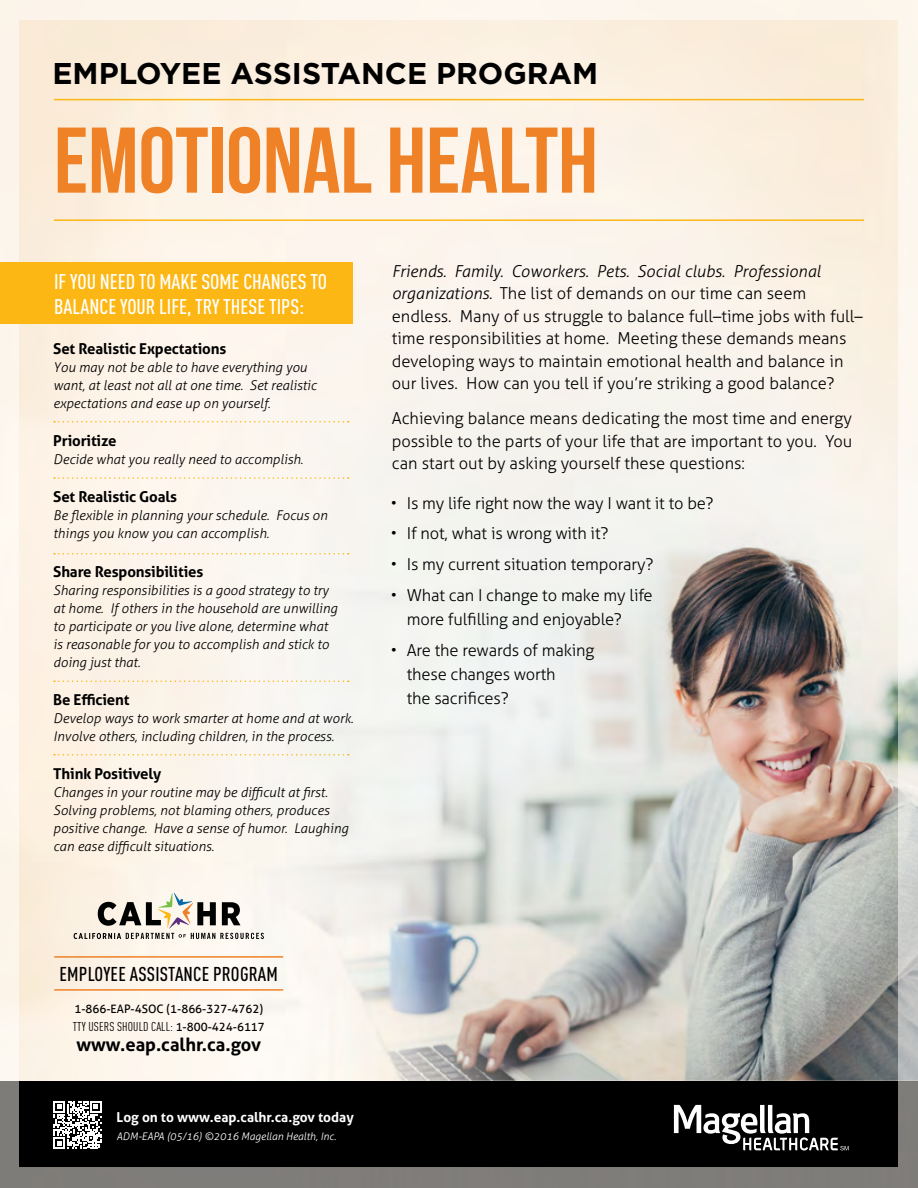
<style>
.page{position:relative;width:918px;height:1188px;background:#fff}
.page>*{position:absolute;margin:0;border:0;box-sizing:border-box;transform-origin:0 0}
.Subhead{font:93px "Bebas Neue";color:#ef8127}
.t1{font:700 30px "Gotham";color:#000}
.t2{font:500 condensed 21px/25.2px "DIN Pro";color:#fff}
.Subhead-2{font:500 condensed 19.8px "DIN Pro";letter-spacing:.01em;color:#000}
.Subhead-3{font:700 18.3px "Aller";color:#000}
.Subhead-4{font:300 16.5px/22.5px "Aller";color:#000}
.Subhead-5{font:700 15px "Aller";letter-spacing:-.01em;color:#000}
.t3{font:700 13.65px "Aller";color:#fff}
.Subhead-6{font:italic 300 13.5px/18px "Aller";color:#000}
.Subhead-7{font:condensed 12.6px "DIN Pro";letter-spacing:.01em;color:#000}
.Subhead-8{font:11.55px "Aller";color:#000}
.t4{font:italic 300 10.5px "Aller";color:#fff}
.s1{font-style:italic}
.s2{font-size:12px}
.s3{font-family:"Aller";font-stretch:normal;font-size:11.55px}
</style>
<div class="page">
<img style="left:0;top:0;width:918px;height:1081px">
<img style="left:19px;top:21px;width:878px;height:1060px">
<hr style="left:54px;top:99px;width:810px;height:1px;background:#fdb714">
<hr style="left:54px;top:219px;width:810px;height:2px;background:#fdb714">
<div style="left:0;top:262px;width:352px;height:62px;background:#fdb714"></div>
<svg style="left:54px;top:477px;width:295px;height:2px"></svg>
<svg style="left:54px;top:421px;width:295px;height:2px"></svg>
<svg style="left:54px;top:754px;width:295px;height:2px"></svg>
<svg style="left:54px;top:553px;width:295px;height:2px"></svg>
<svg style="left:54px;top:681px;width:295px;height:1px"></svg>
<svg style="left:0;top:1081px;width:918px;height:107px;fill:#000"></svg>
<svg style="left:674px;top:1105px;width:175px;height:45px"></svg>
<svg style="left:54px;top:1101px;width:48px;height:48px"></svg>
<svg style="left:74px;top:893px;width:190px;height:46px"></svg>
<hr style="left:54px;top:956px;width:229px;height:2px;background:#ef8127">
<hr style="left:54px;top:989px;width:229px;height:2px;background:#ef8127">
<p class="t1" style="left:53px;top:56px;width:547px">EMPLOYEE ASSISTANCE PROGRAM</p>
<p class="Subhead" style="left:54px;top:110px;width:545px">EMOTIONAL HEALTH</p>
<p class="t2" style="left:54px;top:267px;width:275px">IF YOU NEED TO MAKE SOME CHANGES TO<br>BALANCE YOUR LIFE, TRY THESE TIPS:</p>
<p class="Subhead-5" style="left:53px;top:339px;width:175px">Set Realistic Expectations</p>
<p class="Subhead-6" style="left:53px;top:358px;width:265px">You may not be able to have everything you want, at least not all at one time. Set realistic expectations and ease up on yourself.</p>
<p class="Subhead-5" style="left:53px;top:432px;width:65px">Prioritize</p>
<p class="Subhead-6" style="left:53px;top:450px;width:251px">Decide what you really need to accomplish.</p>
<p class="Subhead-5" style="left:53px;top:488px;width:125px">Set Realistic Goals</p>
<p class="Subhead-6" style="left:53px;top:507px;width:276px">Be flexible in planning your schedule. Focus on things you know you can accomplish.</p>
<p class="Subhead-5" style="left:53px;top:562px;width:152px">Share Responsibilities</p>
<p class="Subhead-6" style="left:53px;top:581px;width:286px">Sharing responsibilities is a good strategy to try at home. If others in the household are unwilling to participate or you live alone, determine what is reasonable for you to accomplish and stick to doing just that.</p>
<p class="Subhead-5" style="left:53px;top:690px;width:78px">Be Efficient</p>
<p class="Subhead-6" style="left:53px;top:709px;width:302px">Develop ways to work smarter at home and at work.<br>Involve others, including children, in the process.</p>
<p class="Subhead-5" style="left:53px;top:765px;width:110px">Think Positively</p>
<p class="Subhead-6" style="left:53px;top:783px;width:297px">Changes in your routine may be difficult at first.<br>Solving problems, not blaming others, produces positive change. Have a sense of humor. Laughing can ease difficult situations.</p>
<p class="Subhead-4" style="left:392px;top:259px;width:472px"><span class="s1">Friends. Family. Coworkers. Pets. Social clubs. Professional organizations.</span> The list of demands on our time can seem endless. Many of us struggle to balance full–time jobs with full– time responsibilities at home. Meeting these demands means developing ways to maintain emotional health and balance in our lives. How can you tell if you’re striking a good balance?</p>
<p class="Subhead-4" style="left:392px;top:407px;width:462px;text-align:justify">Achieving balance means dedicating the most time and energy possible to the parts of your life that are important to you. You can start out by asking yourself these questions:</p>
<p class="Subhead-4" style="left:391px;top:492px;width:324px">• Is my life right now the way I want it to be?</p>
<p class="Subhead-4" style="left:391px;top:522px;width:219px">• If not, what is wrong with it?</p>
<p class="Subhead-4" style="left:391px;top:553px;width:264px">• Is my current situation temporary?</p>
<p class="Subhead-4" style="left:407px;top:583px;width:248px;line-height:24px;text-indent:-16px">• What can I change to make my life more fulfilling and enjoyable?</p>
<p class="Subhead-4" style="left:407px;top:638px;width:189px;line-height:24px;text-indent:-16px">• Are the rewards of making these changes worth<br>the sacrifices?</p>
<p class="Subhead-2" style="left:60px;top:959px;width:220px">EMPLOYEE ASSISTANCE PROGRAM</p>
<p class="Subhead-8" style="left:74px;top:1002px;width:190px">1-866-EAP-4SOC (1-866-327-4762)</p>
<p class="Subhead-7" style="left:73px;top:1018px;width:194px">TTY USERS SHOULD CALL<span class="s2">:</span> <span class="s3">1-800-424-6117</span></p>
<p class="Subhead-3" style="left:76px;top:1033px;width:186px">www.eap.calhr.ca.gov</p>
<p class="t3" style="left:117px;top:1109px;width:239px">Log on to www.eap.calhr.ca.gov today</p>
<p class="t4" style="left:117px;top:1130px;width:221px">ADM-EAPA (05/16) ©2016 Magellan Health, Inc.</p>
</div>
